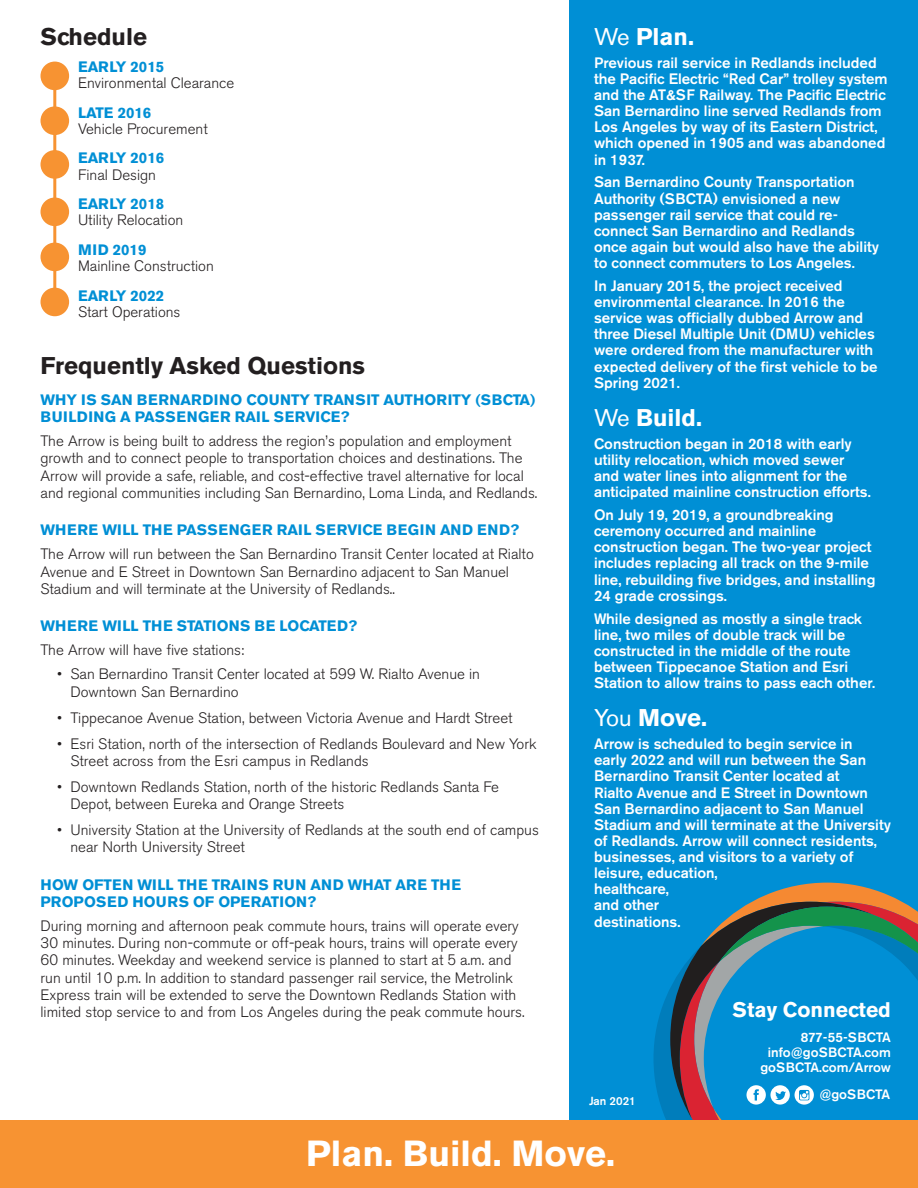
<style>
.page{position:relative;width:918px;height:1188px;background:#fff}
.page>*{position:absolute;margin:0;border:0;box-sizing:border-box;transform-origin:0 0}
.t1{font:700 36px "Akzidenz Grotesk BE";color:#fff}
.t2{font:700 24px "Akzidenz Grotesk BE";color:#231f20}
.t3{font:700 24px "Akzidenz Grotesk BE";color:#fff}
.t4{font:700 21px "Akzidenz Grotesk BE";color:#fff}
.t5{font:500 15px/16.2px "Akzidenz Grotesk BE";color:#fff}
.t6{font:300 15px/17.2px "Akzidenz Grotesk BE";color:#231f20}
.t7{font:700 15px/17.2px "Akzidenz Grotesk BE";color:#008fd5}
.t8{font:700 15px/17.2px "Akzidenz Grotesk BE";letter-spacing:.02em;color:#008fd5}
.t9{font:700 15px "Akzidenz Grotesk BE";letter-spacing:.04em;color:#008fd5}
.t10{font:500 13.5px "Akzidenz Grotesk BE";color:#fff}
.t11{font:500 13.5px "Akzidenz Grotesk BE";letter-spacing:-.02em;color:#fff}
.t12{font:500 11.7px "Akzidenz Grotesk BE";color:#fff}
.s1{font-weight:700;color:#008fd5}
.s2{font-weight:400}
</style>
<div class="page">
<div style="left:569px;top:0;width:349px;height:1188px;background:#008fd5"></div>
<svg style="left:752px;top:883px;width:150px;height:19px;fill:#f58932"></svg>
<div style="left:0;top:1120px;width:918px;height:68px;background:#f79332"></div>
<div style="left:41px;top:62px;width:28px;height:28px;background:#f79332;border-radius:50%"></div>
<div style="left:41px;top:106px;width:28px;height:29px;background:#f79332;border-radius:50%"></div>
<div style="left:41px;top:150px;width:28px;height:29px;background:#f79332;border-radius:50%"></div>
<div style="left:41px;top:198px;width:28px;height:28px;background:#f79332;border-radius:50%"></div>
<div style="left:41px;top:243px;width:28px;height:28px;background:#f79332;border-radius:50%"></div>
<div style="left:41px;top:288px;width:28px;height:28px;background:#f79332;border-radius:50%"></div>
<hr style="left:53px;top:76px;width:3px;height:226px;background:#f79332">
<svg style="left:654px;top:902px;width:264px;height:218px"></svg>
<p class="t2" style="left:40px;top:23px;width:108px">Schedule</p>
<p class="t6" style="left:78px;top:59px;width:158px;line-height:16.2px"><span class="s1">EARLY 2015<br></span>Environmental Clearance</p>
<p class="t6" style="left:78px;top:105px;width:131px;line-height:16.2px"><span class="s1">LATE 2016<br></span>Vehicle Procurement</p>
<p class="t6" style="left:78px;top:150px;width:88px;line-height:16.2px"><span class="s1">EARLY 2016<br></span>Final Design</p>
<p class="t6" style="left:78px;top:196px;width:107px;line-height:16.2px"><span class="s1">EARLY 2018<br></span>Utility Relocation</p>
<p class="t6" style="left:78px;top:242px;width:137px;line-height:16.2px"><span class="s1">MID 2019<br></span>Mainline Construction</p>
<p class="t6" style="left:78px;top:288px;width:104px;line-height:16.2px"><span class="s1">EARLY 2022<br></span>Start Operations</p>
<p class="t2" style="left:40px;top:352px;width:326px">Frequently Asked Questions</p>
<p class="t8" style="left:40px;top:391px;width:497px">WHY IS SAN BERNARDINO COUNTY TRANSIT AUTHORITY (SBCTA)<br>BUILDING A PASSENGER RAIL SERVICE?</p>
<p class="t6" style="left:40px;top:433px;width:498px">The Arrow is being built to address the region’s population and employment growth and to connect people to transportation choices and destinations. The Arrow will provide a safe, reliable, and cost-effective travel alternative for local and regional communities including San Bernardino, Loma Linda, and Redlands.</p>
<p class="t9" style="left:40px;top:522px;width:480px">WHERE WILL THE PASSENGER RAIL SERVICE BEGIN AND END?</p>
<p class="t6" style="left:40px;top:546px;width:495px">The Arrow will run between the San Bernardino Transit Center located at Rialto<br>Avenue and E Street in Downtown San Bernardino adjacent to San Manuel<br>Stadium and will terminate at the University of Redlands..</p>
<p class="t7" style="left:40px;top:618px;width:318px">WHERE WILL THE STATIONS BE LOCATED?</p>
<p class="t6" style="left:40px;top:642px;width:205px">The Arrow will have five stations:</p>
<p class="t6" style="left:70px;top:666px;width:411px;text-indent:-14px">• San Bernardino Transit Center located at 599 W. Rialto Avenue in<br>Downtown San Bernardino</p>
<p class="t6" style="left:57px;top:709px;width:457px">• Tippecanoe Avenue Station, between Victoria Avenue and Hardt Street</p>
<p class="t6" style="left:70px;top:735px;width:468px;text-indent:-14px">• Esri Station, north of the intersection of Redlands Boulevard and New York<br>Street across from the Esri campus in Redlands</p>
<p class="t6" style="left:70px;top:778px;width:430px;text-indent:-14px">• Downtown Redlands Station, north of the historic Redlands Santa Fe<br>Depot, between Eureka and Orange Streets</p>
<p class="t6" style="left:70px;top:821px;width:470px;text-indent:-14px">• University Station at the University of Redlands at the south end of campus near North University Street</p>
<p class="t7" style="left:40px;top:876px;width:422px">HOW OFTEN WILL THE TRAINS RUN AND WHAT ARE THE<br>PROPOSED HOURS OF OPERATION?</p>
<p class="t6" style="left:40px;top:917px;width:486px">During morning and afternoon peak commute hours, trains will operate every 30 minutes. During non-commute or off-peak hours, trains will operate every 60 minutes. Weekday and weekend service is planned to start at 5 a.m. and run until 10 p.m. In addition to standard passenger rail service, the Metrolink Express train will be extended to serve the Downtown Redlands Station with limited stop service to and from Los Angeles during the peak commute hours.</p>
<p class="t3" style="left:594px;top:23px;width:102px"><span class="s2">We</span> Plan.</p>
<p class="t5" style="left:594px;top:54px;width:295px">Previous rail service in Redlands included the Pacific Electric “Red Car” trolley system and the AT&amp;SF Railway. The Pacific Electric San Bernardino line served Redlands from Los Angeles by way of its Eastern District, which opened in 1905 and was abandoned in 1937.</p>
<p class="t5" style="left:594px;top:174px;width:286px">San Bernardino County Transportation Authority (SBCTA) envisioned a new passenger rail service that could re&shy;connect San Bernardino and Redlands once again but would also have the ability to connect commuters to Los Angeles.</p>
<p class="t5" style="left:594px;top:278px;width:285px">In January 2015, the project received environmental clearance. In 2016 the service was officially dubbed Arrow and three Diesel Multiple Unit (DMU) vehicles were ordered from the manufacturer with expected delivery of the first vehicle to be Spring 2021.</p>
<p class="t3" style="left:594px;top:404px;width:110px"><span class="s2">We</span> Build.</p>
<p class="t5" style="left:594px;top:435px;width:278px">Construction began in 2018 with early utility relocation, which moved sewer and water lines into alignment for the anticipated mainline construction efforts.</p>
<p class="t5" style="left:594px;top:507px;width:283px">On July 19, 2019, a groundbreaking ceremony occurred and mainline construction began. The two-year project includes replacing all track on the 9-mile line, rebuilding five bridges, and installing 24 grade crossings.</p>
<p class="t5" style="left:594px;top:610px;width:283px">While designed as mostly a single track line, two miles of double track will be constructed in the middle of the route between Tippecanoe Station and Esri Station to allow trains to pass each other.</p>
<p class="t3" style="left:594px;top:704px;width:115px"><span class="s2">You</span> Move.</p>
<p class="t5" style="left:594px;top:736px;width:298px">Arrow is scheduled to begin service in<br>early 2022 and will run between the San<br>Bernardino Transit Center located at<br>Rialto Avenue and E Street in Downtown<br>San Bernardino adjacent to San Manuel<br>Stadium and will terminate at the University of Redlands. Arrow will connect residents, businesses, and visitors to a variety of leisure, education,<br>healthcare,<br>and other<br>destinations.</p>
<p class="t4" style="left:733px;top:998px;width:160px">Stay Connected</p>
<p class="t11" style="left:801px;top:1029px;width:92px">877-55-SBCTA</p>
<p class="t10" style="left:768px;top:1044px;width:125px">info@goSBCTA.com</p>
<p class="t10" style="left:760px;top:1059px;width:132px">goSBCTA.com/Arrow</p>
<p class="t12" style="left:589px;top:1094px;width:48px">Jan 2021</p>
<p class="t1" style="left:306px;top:1132px;width:311px">Plan. Build. Move.</p>
<p class="t10" style="left:819px;top:1086px;width:72px">@goSBCTA</p>
</div>
